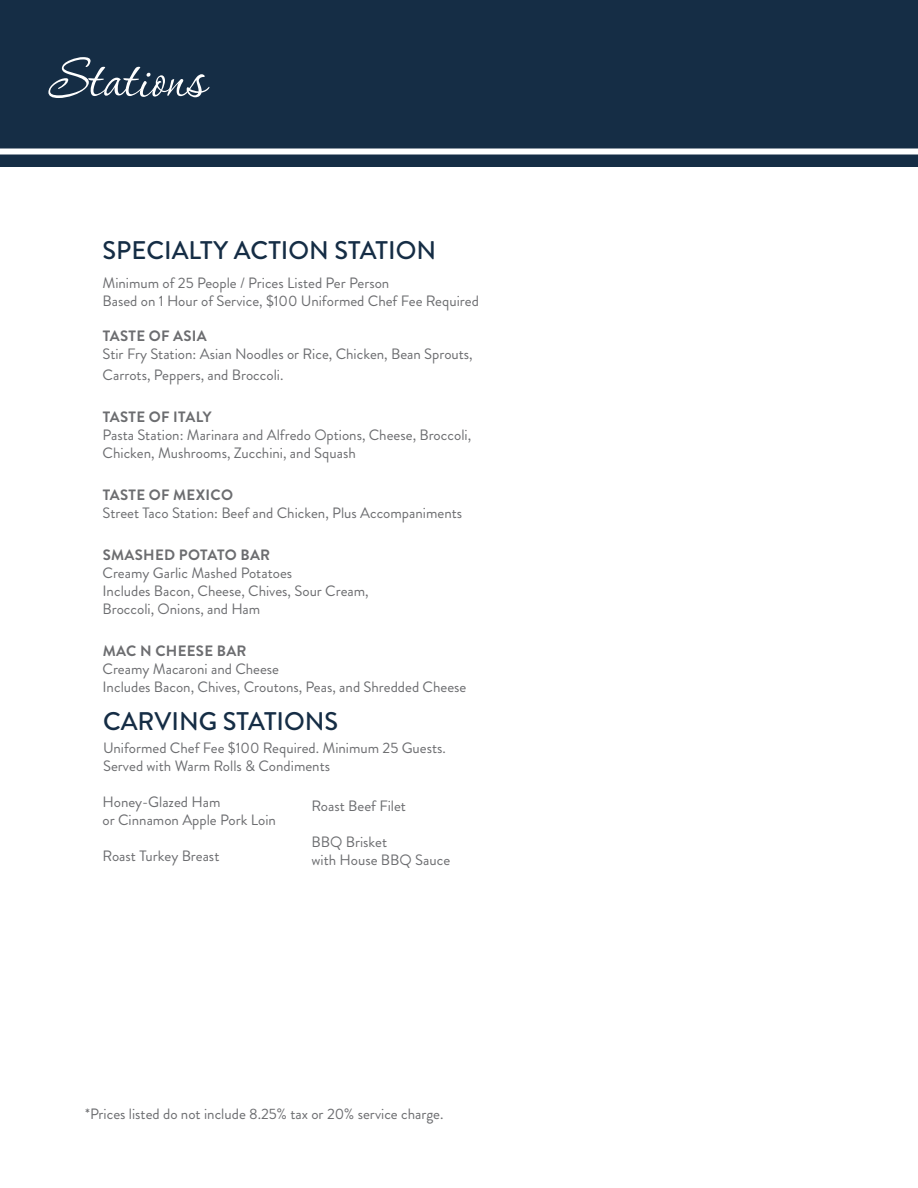
<style>
.page{position:relative;width:918px;height:1188px;background:#fff}
.page>*{position:absolute;margin:0;border:0;box-sizing:border-box;transform-origin:0 0}
.t1{font:70.5px "Corinthia";color:#fff}
.t2{font:500 25.5px "Brandon Grotesque";color:#152d45}
.t3{font:15px/18px "Brandon Grotesque";color:#6c6d70}
.t4{font:700 15px "Brandon Grotesque";letter-spacing:.02em;color:#6c6d70}
</style>
<div class="page">
<div style="left:0;top:0;width:918px;height:166px;background:#152d45"></div>
<div style="left:0;top:148px;width:918px;height:6px;background:#fff"></div>
<p class="t1" style="left:48px;top:43px;width:158px">Stations</p>
<p class="t2" style="left:103px;top:233px;width:335px">SPECIALTY ACTION STATION</p>
<p class="t3" style="left:103px;top:274px;width:288px">Minimum of 25 People / Prices Listed Per Person</p>
<p class="t3" style="left:103px;top:292px;width:378px">Based on 1 Hour of Service, $100 Uniformed Chef Fee Required</p>
<p class="t4" style="left:103px;top:325px;width:106px">TASTE OF ASIA</p>
<p class="t3" style="left:103px;top:344px;width:372px;line-height:21px">Stir Fry Station: Asian Noodles or Rice, Chicken, Bean Sprouts,<br>Carrots, Peppers, and Broccoli.</p>
<p class="t4" style="left:103px;top:406px;width:110px">TASTE OF ITALY</p>
<p class="t3" style="left:103px;top:426px;width:370px">Pasta Station: Marinara and Alfredo Options, Cheese, Broccoli,<br>Chicken, Mushrooms, Zucchini, and Squash</p>
<p class="t4" style="left:103px;top:484px;width:132px">TASTE OF MEXICO</p>
<p class="t3" style="left:103px;top:504px;width:361px">Street Taco Station: Beef and Chicken, Plus Accompaniments</p>
<p class="t4" style="left:103px;top:544px;width:169px">SMASHED POTATO BAR</p>
<p class="t3" style="left:103px;top:564px;width:268px">Creamy Garlic Mashed Potatoes<br>Includes Bacon, Cheese, Chives, Sour Cream,<br>Broccoli, Onions, and Ham</p>
<p class="t4" style="left:103px;top:640px;width:145px">MAC N CHEESE BAR</p>
<p class="t3" style="left:103px;top:660px;width:178px">Creamy Macaroni and Cheese</p>
<p class="t3" style="left:103px;top:678px;width:365px">Includes Bacon, Chives, Croutons, Peas, and Shredded Cheese</p>
<p class="t2" style="left:103px;top:704px;width:237px">CARVING STATIONS</p>
<p class="t3" style="left:103px;top:739px;width:344px">Uniformed Chef Fee $100 Required. Minimum 25 Guests.</p>
<p class="t3" style="left:103px;top:757px;width:229px">Served with Warm Rolls &amp; Condiments</p>
<p class="t3" style="left:103px;top:793px;width:119px">Honey-Glazed Ham</p>
<p class="t3" style="left:103px;top:811px;width:175px">or Cinnamon Apple Pork Loin</p>
<p class="t3" style="left:103px;top:847px;width:118px">Roast Turkey Breast</p>
<p class="t3" style="left:312px;top:797px;width:96px">Roast Beef Filet</p>
<p class="t3" style="left:312px;top:833px;width:140px">BBQ Brisket<br>with House BBQ Sauce</p>
<p class="t3" style="left:85px;top:1105px;width:360px">*Prices listed do not include 8.25% tax or 20% service charge.</p>
</div>
